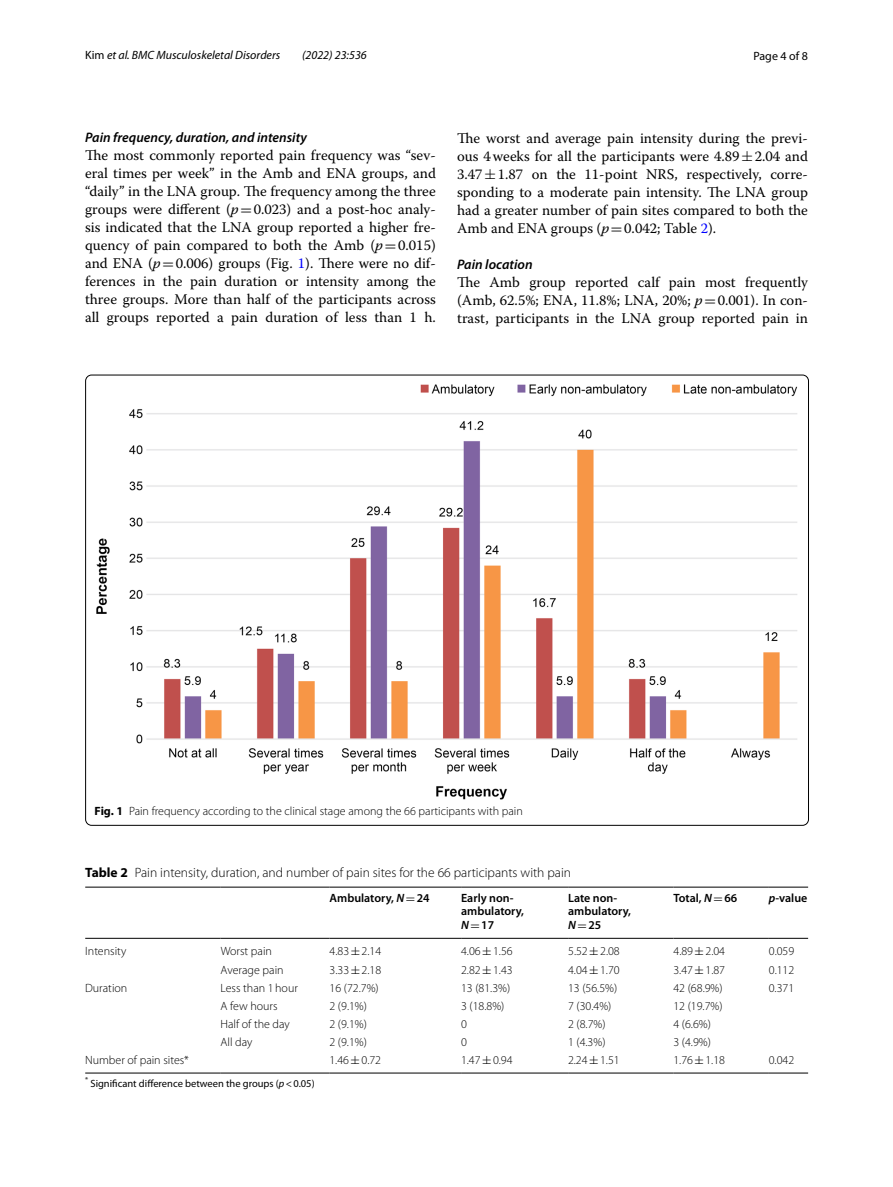
<style>
.page{position:relative;width:893px;height:1187px;background:#fff}
.page>*{position:absolute;margin:0;border:0;box-sizing:border-box;transform-origin:0 0}
.t1{font:14.7px/18px "Warnock Pro";color:#000;text-align:justify}
.t2{font:italic 600 13.8px "Myriad Pro";color:#000}
.t3{font:300 13.5px "Myriad Pro";color:#000}
.t4{font:300 12px "Myriad Pro";color:#000}
.t5{font:600 12px/13.5px "Myriad Pro";color:#000}
.t6{font:italic 12px "Myriad Pro";color:#000}
.t7{font:12px "Myriad Pro";color:#000}
.t8{font:10.5px "Myriad Pro";color:#000}
.s1{font-style:normal}
.s2{font-style:italic}
.s3{font-family:"MTSY"}
.s4{color:#00f}
.s5{font-weight:700}
.s6{font-family:"MTSY";font-weight:400}
</style>
<div class="page">
<img style="left:97px;top:384px;width:700px;height:415px">
<hr style="left:85px;top:886px;width:136px;height:1px;background:#000">
<hr style="left:85px;top:938px;width:136px;height:1px;background:#000">
<hr style="left:221px;top:886px;width:109px;height:1px;background:#000">
<hr style="left:221px;top:938px;width:109px;height:1px;background:#000">
<hr style="left:330px;top:886px;width:131px;height:1px;background:#000">
<hr style="left:330px;top:938px;width:131px;height:1px;background:#000">
<hr style="left:461px;top:886px;width:107px;height:1px;background:#000">
<hr style="left:461px;top:938px;width:107px;height:1px;background:#000">
<hr style="left:568px;top:886px;width:105px;height:1px;background:#000">
<hr style="left:568px;top:938px;width:105px;height:1px;background:#000">
<hr style="left:673px;top:886px;width:96px;height:1px;background:#000">
<hr style="left:673px;top:938px;width:96px;height:1px;background:#000">
<hr style="left:769px;top:886px;width:39px;height:1px;background:#000">
<hr style="left:769px;top:938px;width:39px;height:1px;background:#000">
<hr style="left:85px;top:1072px;width:136px;height:1px;background:#000">
<hr style="left:221px;top:1072px;width:109px;height:1px;background:#000">
<hr style="left:330px;top:1072px;width:131px;height:1px;background:#000">
<hr style="left:461px;top:1072px;width:107px;height:1px;background:#000">
<hr style="left:568px;top:1072px;width:105px;height:1px;background:#000">
<hr style="left:673px;top:1072px;width:96px;height:1px;background:#000">
<hr style="left:769px;top:1072px;width:39px;height:1px;background:#000">
<p class="t6" style="left:85px;top:48px;width:197px"><span class="s1">Kim</span> et al. BMC Musculoskeletal Disorders</p>
<p class="t6" style="left:302px;top:48px;width:66px">(2022) 23:536</p>
<p class="t7" style="left:753px;top:48px;width:56px">Page 4 of 8</p>
<p class="t2" style="left:85px;top:129px;width:223px">Pain frequency, duration, and intensity</p>
<p class="t1" style="left:85px;top:146px;width:352px">The most commonly reported pain frequency was “sev&shy;eral times per week” in the Amb and ENA groups, and “daily” in the LNA group. The frequency among the three groups were different (<span class="s2">p</span><span class="s3">=</span>0.023) and a post-hoc analy&shy;sis indicated that the LNA group reported a higher fre&shy;quency of pain compared to both the Amb (<span class="s2">p</span><span class="s3">=</span>0.015) and ENA (<span class="s2">p</span><span class="s3">=</span>0.006) groups (Fig. <span class="s4">1</span>). There were no dif&shy;ferences in the pain duration or intensity among the three groups. More than half of the participants across all groups reported a pain duration of less than 1 h.</p>
<p class="t1" style="left:457px;top:128px;width:352px">The worst and average pain intensity during the previ&shy;ous 4weeks for all the participants were 4.89<span class="s3">±</span>2.04 and 3.47<span class="s3">±</span>1.87 on the 11-point NRS, respectively, corre&shy;sponding to a moderate pain intensity. The LNA group had a greater number of pain sites compared to both the Amb and ENA groups (<span class="s2">p</span><span class="s3">=</span>0.042; Table <span class="s4">2</span>).</p>
<p class="t2" style="left:457px;top:255px;width:77px">Pain location</p>
<p class="t1" style="left:457px;top:272px;width:352px">The Amb group reported calf pain most frequently (Amb, 62.5%; ENA, 11.8%; LNA, 20%; <span class="s2">p</span><span class="s3">=</span>0.001). In con&shy;trast, participants in the LNA group reported pain in</p>
<p class="t4" style="left:95px;top:804px;width:430px"><span class="s5">Fig. 1</span> Pain frequency according to the clinical stage among the 66 participants with pain</p>
<p class="t3" style="left:85px;top:865px;width:487px"><span class="s5">Table 2</span> Pain intensity, duration, and number of pain sites for the 66 participants with pain</p>
<p class="t5" style="left:330px;top:890px;width:101px">Ambulatory, <span class="s2">N</span><span class="s6">=</span>24</p>
<p class="t5" style="left:461px;top:890px;width:64px">Early non&shy;ambulatory,<br><span class="s2">N</span><span class="s6">=</span>17</p>
<p class="t5" style="left:568px;top:890px;width:64px">Late non&shy;ambulatory,<br><span class="s2">N</span><span class="s6">=</span>25</p>
<p class="t5" style="left:673px;top:890px;width:65px">Total, <span class="s2">N</span><span class="s6">=</span>66</p>
<p class="t5" style="left:769px;top:890px;width:40px"><span class="s2">p</span>-value</p>
<p class="t4" style="left:85px;top:944px;width:43px">Intensity</p>
<p class="t4" style="left:221px;top:944px;width:53px">Worst pain</p>
<p class="t4" style="left:330px;top:944px;width:53px">4.83<span class="s6">±</span>2.14</p>
<p class="t4" style="left:461px;top:944px;width:53px">4.06<span class="s6">±</span>1.56</p>
<p class="t4" style="left:568px;top:944px;width:53px">5.52<span class="s6">±</span>2.08</p>
<p class="t4" style="left:673px;top:944px;width:53px">4.89<span class="s6">±</span>2.04</p>
<p class="t4" style="left:769px;top:944px;width:27px">0.059</p>
<p class="t4" style="left:221px;top:962px;width:64px">Average pain</p>
<p class="t4" style="left:330px;top:962px;width:53px">3.33<span class="s6">±</span>2.18</p>
<p class="t4" style="left:461px;top:962px;width:53px">2.82<span class="s6">±</span>1.43</p>
<p class="t4" style="left:568px;top:962px;width:53px">4.04<span class="s6">±</span>1.70</p>
<p class="t4" style="left:673px;top:962px;width:53px">3.47<span class="s6">±</span>1.87</p>
<p class="t4" style="left:769px;top:962px;width:27px">0.112</p>
<p class="t4" style="left:85px;top:981px;width:44px">Duration</p>
<p class="t4" style="left:221px;top:981px;width:79px">Less than 1hour</p>
<p class="t4" style="left:329px;top:981px;width:51px">16 (72.7%)</p>
<p class="t4" style="left:461px;top:981px;width:51px">13 (81.3%)</p>
<p class="t4" style="left:568px;top:981px;width:51px">13 (56.5%)</p>
<p class="t4" style="left:673px;top:981px;width:51px">42 (68.9%)</p>
<p class="t4" style="left:769px;top:981px;width:27px">0.371</p>
<p class="t4" style="left:221px;top:999px;width:58px">A few hours</p>
<p class="t4" style="left:329px;top:999px;width:39px">2 (9.1%)</p>
<p class="t4" style="left:461px;top:999px;width:45px">3 (18.8%)</p>
<p class="t4" style="left:568px;top:999px;width:45px">7 (30.4%)</p>
<p class="t4" style="left:673px;top:999px;width:51px">12 (19.7%)</p>
<p class="t4" style="left:221px;top:1017px;width:71px">Half of the day</p>
<p class="t4" style="left:329px;top:1017px;width:39px">2 (9.1%)</p>
<p class="t4" style="left:461px;top:1017px;width:7px">0</p>
<p class="t4" style="left:568px;top:1017px;width:39px">2 (8.7%)</p>
<p class="t4" style="left:673px;top:1017px;width:39px">4 (6.6%)</p>
<p class="t4" style="left:221px;top:1035px;width:33px">All day</p>
<p class="t4" style="left:329px;top:1035px;width:39px">2 (9.1%)</p>
<p class="t4" style="left:461px;top:1035px;width:7px">0</p>
<p class="t4" style="left:568px;top:1035px;width:39px">1 (4.3%)</p>
<p class="t4" style="left:673px;top:1035px;width:39px">3 (4.9%)</p>
<p class="t4" style="left:85px;top:1053px;width:105px">Number of pain sites*</p>
<p class="t4" style="left:329px;top:1053px;width:53px">1.46<span class="s6">±</span>0.72</p>
<p class="t4" style="left:461px;top:1053px;width:53px">1.47<span class="s6">±</span>0.94</p>
<p class="t4" style="left:568px;top:1053px;width:53px">2.24<span class="s6">±</span>1.51</p>
<p class="t4" style="left:673px;top:1053px;width:53px">1.76<span class="s6">±</span>1.18</p>
<p class="t4" style="left:769px;top:1053px;width:27px">0.042</p>
<p class="t8" style="left:85px;top:1076px;width:231px"><sup>*</sup> Significant difference between the groups (<span class="s2">p</span>&lt;0.05)</p>
</div>
